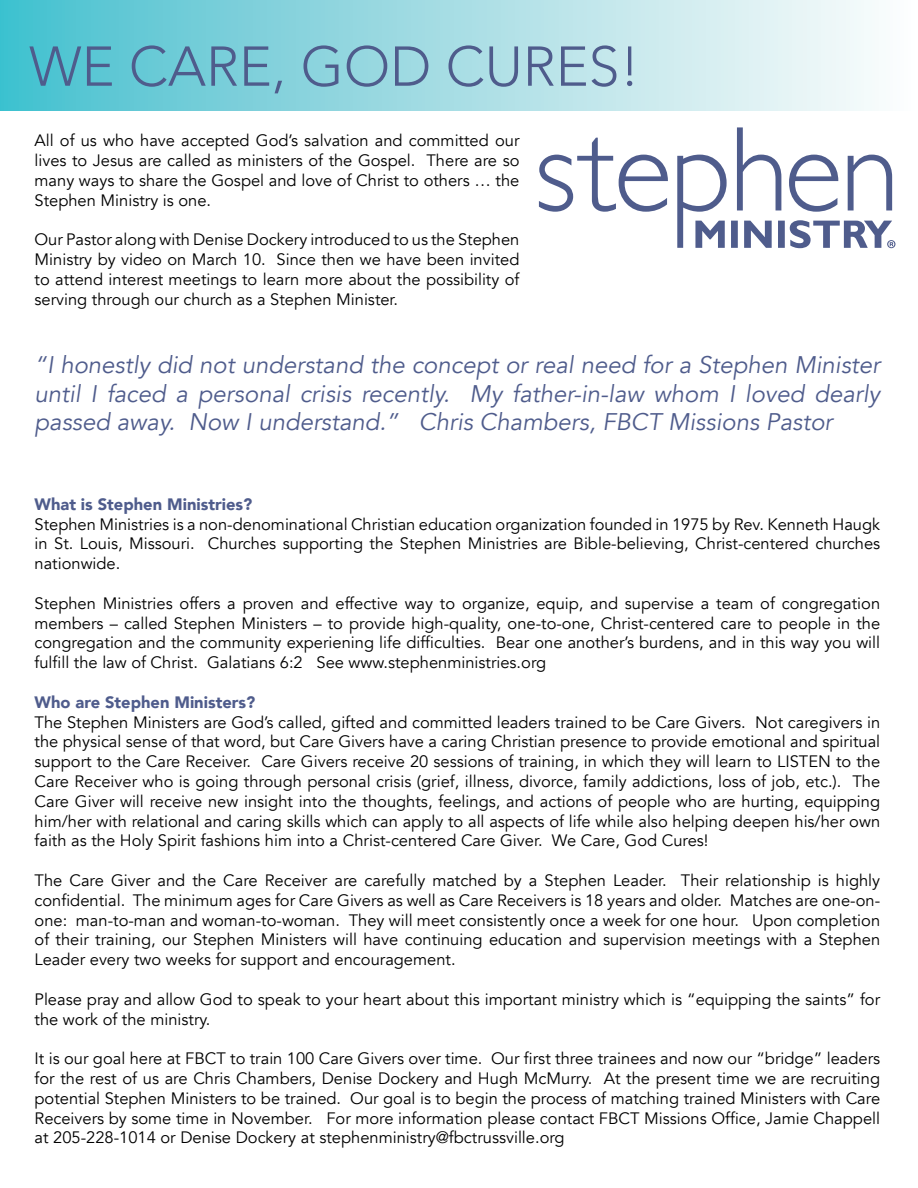
<style>
.page{position:relative;width:918px;height:1188px;background:#fff}
.page>*{position:absolute;margin:0;border:0;box-sizing:border-box;transform-origin:0 0}
.t1{font:300 55.5px "Avenir";color:#4f5c8c}
.t2{font:italic 24px/28.8px "Avenir";color:#4f5c8c;text-align:justify}
.t3{font:16.5px/19.8px "Avenir";color:#000;text-align:justify}
.t4{font:900 16.5px "Avenir";color:#4f5c8c}
</style>
<div class="page">
<div style="left:0;top:0;width:918px;height:110px;background:linear-gradient(to right,#49c0ce,#fffdfc)"></div>
<svg style="left:539px;top:127px;width:356px;height:121px"></svg>
<h1 class="t1" style="left:29px;top:34px;width:612px">WE CARE, GOD CURES!</h1>
<p class="t3" style="left:35px;top:131px;width:486px">All of us who have accepted God’s salvation and committed our lives to Jesus are called as ministers of the Gospel. There are so many ways to share the Gospel and love of Christ to others … the Stephen Ministry is one.</p>
<p class="t3" style="left:35px;top:230px;width:486px">Our Pastor along with Denise Dockery introduced to us the Stephen Ministry by video on March 10. Since then we have been invited to attend interest meetings to learn more about the possibility of serving through our church as a Stephen Minister.</p>
<h2 class="t2" style="left:35px;top:351px;width:847px">“I honestly did not understand the concept or real need for a Stephen Minister until I faced a personal crisis recently. My father-in-law whom I loved dearly passed away. Now I understand.” Chris Chambers, FBCT Missions Pastor</h2>
<p class="t4" style="left:35px;top:490px;width:219px">What is Stephen Ministries?</p>
<p class="t3" style="left:35px;top:514px;width:847px">Stephen Ministries is a non-denominational Christian education organization founded in 1975 by Rev. Kenneth Haugk in St. Louis, Missouri. Churches supporting the Stephen Ministries are Bible-believing, Christ-centered churches nationwide.</p>
<p class="t3" style="left:35px;top:593px;width:847px">Stephen Ministries offers a proven and effective way to organize, equip, and supervise a team of congregation members – called Stephen Ministers – to provide high-quality, one-to-one, Christ-centered care to people in the congregation and the community experiening life difficulties. Bear one another’s burdens, and in this way you will fulfill the law of Christ. Galatians 6:2 See www.stephenministries.org</p>
<p class="t4" style="left:35px;top:688px;width:222px">Who are Stephen Ministers?</p>
<p class="t3" style="left:35px;top:712px;width:847px">The Stephen Ministers are God’s called, gifted and committed leaders trained to be Care Givers. Not caregivers in the physical sense of that word, but Care Givers have a caring Christian presence to provide emotional and spiritual support to the Care Receiver. Care Givers receive 20 sessions of training, in which they will learn to LISTEN to the Care Receiver who is going through personal crisis (grief, illness, divorce, family addictions, loss of job, etc.). The Care Giver will receive new insight into the thoughts, feelings, and actions of people who are hurting, equipping him/her with relational and caring skills which can apply to all aspects of life while also helping deepen his/her own faith as the Holy Spirit fashions him into a Christ-centered Care Giver. We Care, God Cures!</p>
<p class="t3" style="left:35px;top:871px;width:847px">The Care Giver and the Care Receiver are carefully matched by a Stephen Leader. Their relationship is highly confidential. The minimum ages for Care Givers as well as Care Receivers is 18 years and older. Matches are one-on&shy;one: man-to-man and woman-to-woman. They will meet consistently once a week for one hour. Upon completion of their training, our Stephen Ministers will have continuing education and supervision meetings with a Stephen Leader every two weeks for support and encouragement.</p>
<p class="t3" style="left:35px;top:989px;width:847px">Please pray and allow God to speak to your heart about this important ministry which is “equipping the saints” for the work of the ministry.</p>
<p class="t3" style="left:35px;top:1049px;width:847px">It is our goal here at FBCT to train 100 Care Givers over time. Our first three trainees and now our “bridge” leaders for the rest of us are Chris Chambers, Denise Dockery and Hugh McMurry. At the present time we are recruiting potential Stephen Ministers to be trained. Our goal is to begin the process of matching trained Ministers with Care Receivers by some time in November. For more information please contact FBCT Missions Office, Jamie Chappell at 205-228-1014 or Denise Dockery at stephenministry@fbctrussville.org</p>
</div>
